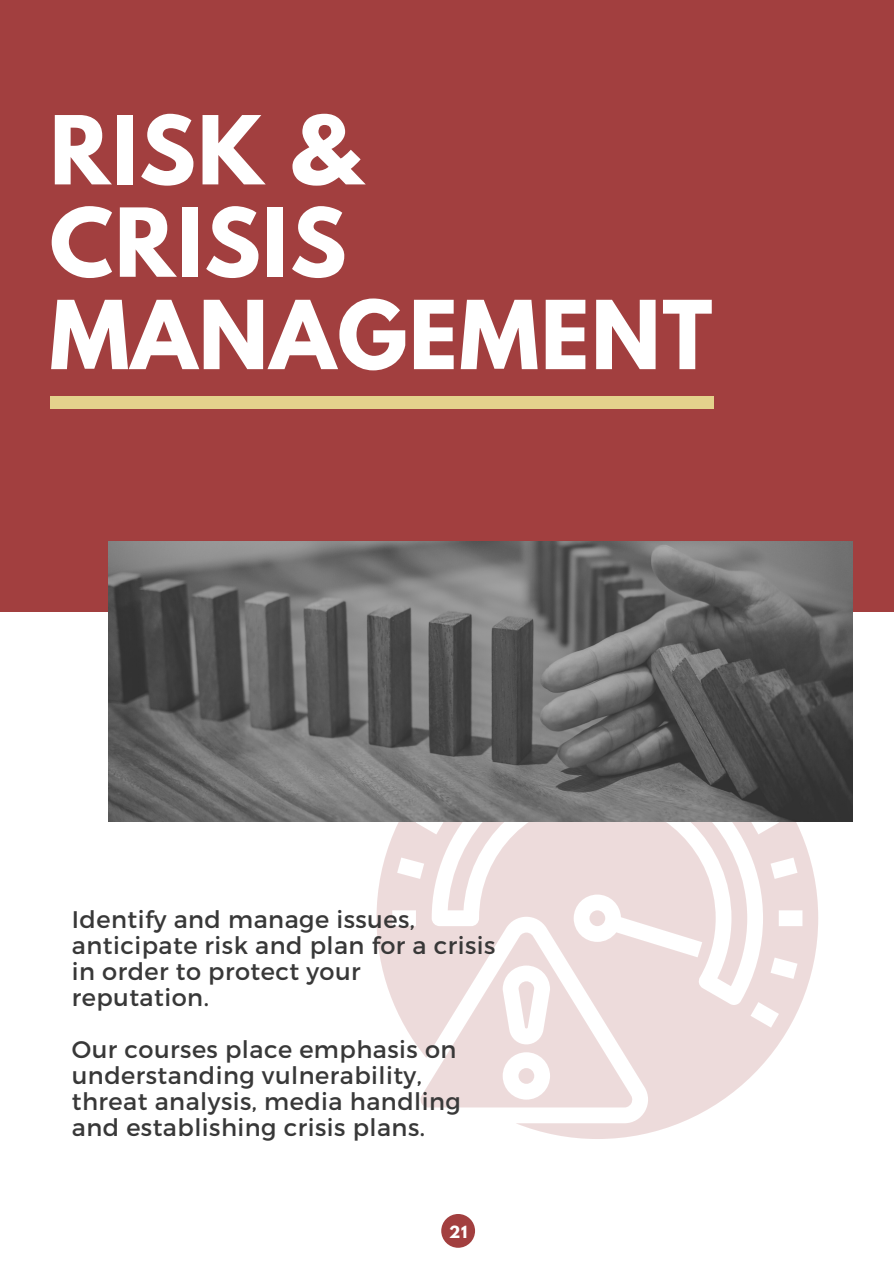
<style>
.page{position:relative;width:894px;height:1264px;background:#fff}
.page>*{position:absolute;margin:0;border:0;box-sizing:border-box;transform-origin:0 0}
.t1{font:700 84px/92.4px "League Spartan";letter-spacing:.02em;color:#fff}
.t2{font:24px/26px "Montserrat";letter-spacing:.02em;color:#383838}
.t3{font:700 14.85px "League Spartan";color:#fff}
</style>
<div class="page">
<div style="left:0;top:0;width:893px;height:611px;background:#a23f3f"></div>
<svg style="left:376px;top:821px;width:442px;height:317px;fill:#eddbdb"></svg>
<svg style="left:419px;top:932px;width:214px;height:175px"></svg>
<img style="left:109px;top:542px;width:743px;height:279px">
<div style="left:50px;top:396px;width:663px;height:13px;background:#e4d28c"></div>
<div style="left:441px;top:1213px;width:34px;height:34px;background:#a23f3f;border-radius:50%"></div>
<p class="t1" style="left:50px;top:115px;width:312px">RISK &amp;</p>
<p class="t1" style="left:50px;top:207px;width:664px">CRISIS<br>MANAGEMENT</p>
<p class="t2" style="left:72px;top:905px;width:425px">Identify and manage issues, anticipate risk and plan for a crisis in order to protect your reputation.</p>
<p class="t2" style="left:72px;top:1035px;width:390px">Our courses place emphasis on understanding vulnerability, threat analysis, media handling and establishing crisis plans.</p>
<p class="t3" style="left:449px;top:1224px;width:20px">21</p>
</div>
